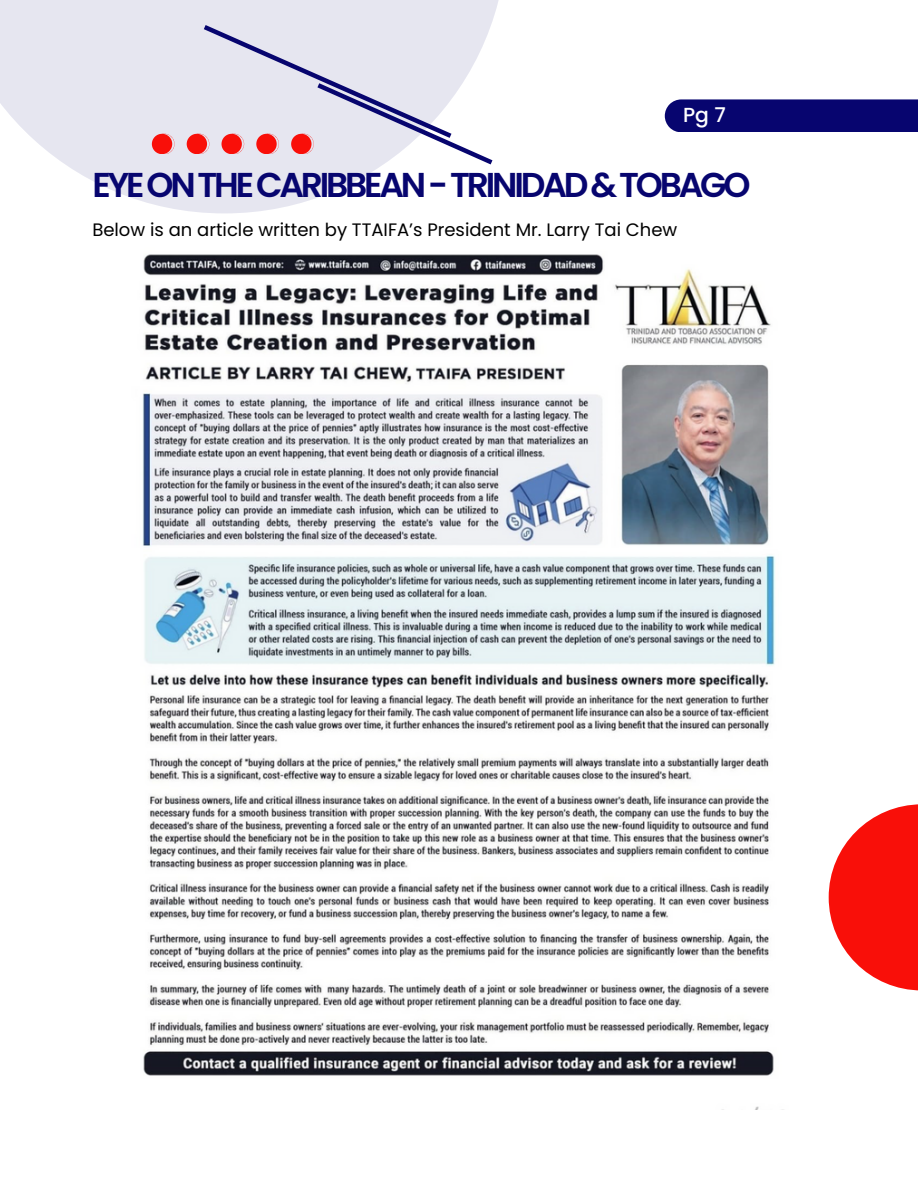
<style>
.page{position:relative;width:918px;height:1188px;background:#fff}
.page>*{position:absolute;margin:0;border:0;box-sizing:border-box;transform-origin:0 0}
.t1{font:600 34.5px "Poppins";letter-spacing:-.09em;color:#07056f}
.t2{font:500 20.25px "Poppins";color:#fff}
.t3{font:18px "Poppins";color:#000}
</style>
<div class="page">
<svg style="left:0;top:0;width:499px;height:213px;fill:#e6e6f0"></svg>
<svg style="left:152px;top:21px;width:345px;height:147px"></svg>
<svg style="left:829px;top:804px;width:89px;height:186px;fill:#f90f09"></svg>
<div style="left:665px;top:99px;width:253px;height:33px;background:#07056f"></div>
<img style="left:142px;top:254px;width:642px;height:856px">
<p class="t2" style="left:683px;top:101px;width:44px">Pg 7</p>
<p class="t1" style="left:92px;top:161px;width:660px">EYEONTHECARIBBEAN-TRINIDAD&amp;TOBAGO</p>
<p class="t3" style="left:92px;top:218px;width:586px">Below is an article written by TTAIFA’s President Mr. Larry Tai Chew</p>
</div>
